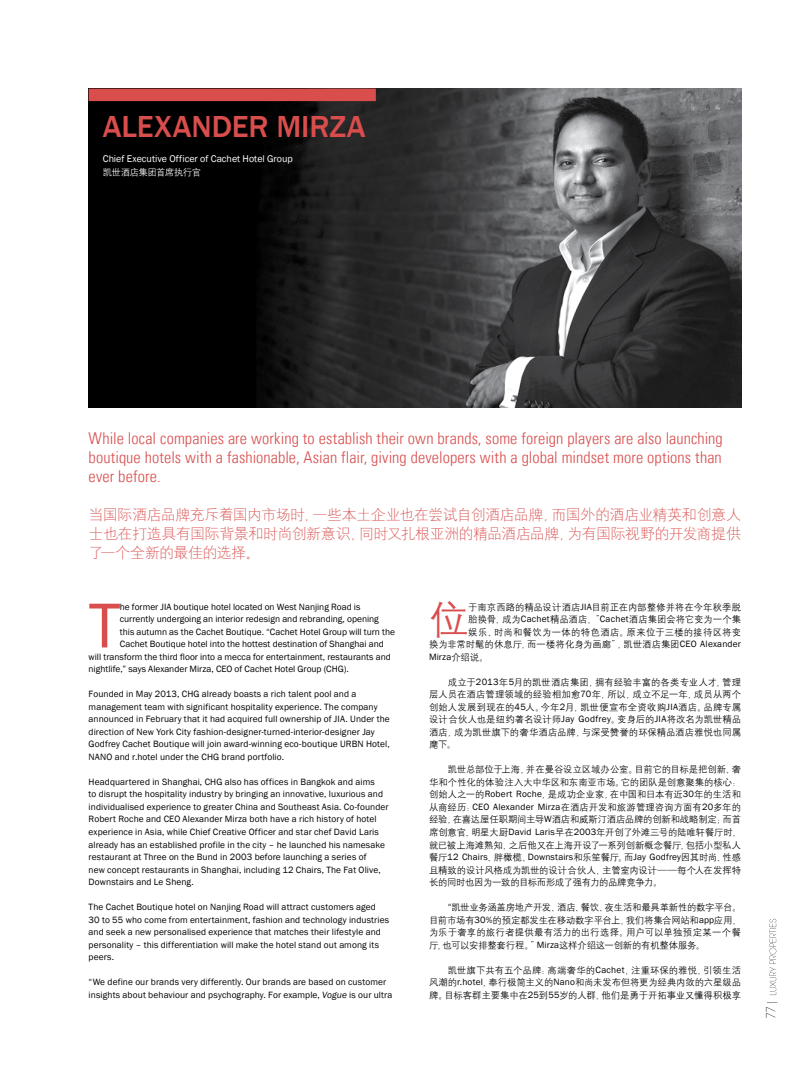
<style>
.page{position:relative;width:812px;height:1074px;background:#fff}
.page>*{position:absolute;margin:0;border:0;box-sizing:border-box;transform-origin:0 0}
.t1{font:65.62px "Franklin Gothic";color:#d94d4d}
.t2{font:39.25px "H Yg 2 gj";color:#d94d4d}
.t3{font:500 31.25px "Franklin Gothic";letter-spacing:-.005em;color:#d94d4d}
.t4{font:300 condensed 16.25px/18.8px "Univers LT";letter-spacing:.005em;color:#d94d4d;text-align:justify}
.t5{font:15px/18.8px "H Yg 1 gj";letter-spacing:-.04em;color:#d94d4d;text-align:justify}
.t6{font:200 12.5px "Avant Garde LT";color:#000}
.t7{font:10px "Franklin Gothic";color:#fff}
.t8{font:9.38px/12.5px "Franklin Gothic";letter-spacing:.01em;color:#000}
.t9{font:9.38px/12.5px "H Yg 2 gj";letter-spacing:-.01em;color:#000;text-align:justify}
.t10{font:9.38px "H Yg 2 gj";letter-spacing:-.055em;color:#fff}
.s1{font-style:italic}
.s2{font-family:"Franklin Gothic"}
.s3{font-family:"H Yg 2 gj"}
</style>
<div class="page">
<svg style="left:769px;top:919px;width:8px;height:77px"></svg>
<img style="left:89px;top:89px;width:652px;height:318px">
<div style="left:89px;top:89px;width:287px;height:12px;background:#d94d4d"></div>
<h3 class="t3" style="left:103px;top:107px;width:262px">ALEXANDER MIRZA</h3>
<p class="t7" style="left:103px;top:153px;width:191px">Chief Executive Officer of Cachet Hotel Group</p>
<p class="t10" style="left:103px;top:167px;width:100px">凯世酒店集团首席执行官</p>
<h3 class="t4" style="left:89px;top:429px;width:635px">While local companies are working to establish their own brands, some foreign players are also launching boutique hotels with a fashionable, Asian flair, giving developers with a global mindset more options than ever before.</h3>
<h3 class="t5" style="left:89px;top:505px;width:653px">当国际酒店品牌充斥着国内市场时，一些本土企业也在尝试自创酒店品牌，而国外的酒店业精英和创意人士也在打造具有国际背景和时尚创新意识，同时又扎根亚洲的精品酒店品牌，为有国际视野的开发商提供了一个全新的最佳的选择。</h3>
<h1 class="t1" style="left:89px;top:585px;width:33px">T</h1>
<p class="t8" style="left:120px;top:601px;width:242px">he former JIA boutique hotel located on West Nanjing Road is</p>
<p class="t8" style="left:120px;top:613px;width:260px">currently undergoing an interior redesign and rebranding, opening</p>
<p class="t8" style="left:120px;top:626px;width:277px">this autumn as the Cachet Boutique. “Cachet Hotel Group will turn the</p>
<p class="t8" style="left:120px;top:638px;width:265px">Cachet Boutique hotel into the hottest destination of Shanghai and</p>
<p class="t8" style="left:89px;top:651px;width:304px">will transform the third floor into a mecca for entertainment, restaurants and</p>
<p class="t8" style="left:89px;top:663px;width:261px">nightlife,” says Alexander Mirza, CEO of Cachet Hotel Group (CHG).</p>
<p class="t8" style="left:89px;top:688px;width:302px">Founded in May 2013, CHG already boasts a rich talent pool and a management team with significant hospitality experience. The company announced in February that it had acquired full ownership of JIA. Under the direction of New York City fashion-designer-turned-interior-designer Jay Godfrey Cachet Boutique will join award-winning eco-boutique URBN Hotel, NANO and r.hotel under the CHG brand portfolio.</p>
<p class="t8" style="left:89px;top:776px;width:301px">Headquartered in Shanghai, CHG also has offices in Bangkok and aims<br>to disrupt the hospitality industry by bringing an innovative, luxurious and individualised experience to greater China and Southeast Asia. Co-founder Robert Roche and CEO Alexander Mirza both have a rich history of hotel experience in Asia, while Chief Creative Officer and star chef David Laris already has an established profile in the city – he launched his namesake restaurant at Three on the Bund in 2003 before launching a series of<br>new concept restaurants in Shanghai, including 12 Chairs, The Fat Olive, Downstairs and Le Sheng.</p>
<p class="t8" style="left:89px;top:901px;width:302px">The Cachet Boutique hotel on Nanjing Road will attract customers aged 30 to 55 who come from entertainment, fashion and technology industries and seek a new personalised experience that matches their lifestyle and personality – this differentiation will make the hotel stand out among its peers.</p>
<p class="t8" style="left:89px;top:976px;width:305px">“We define our brands very differently. Our brands are based on customer insights about behaviour and psychography. For example, <span class="s1">Vogue</span> is our ultra</p>
<h2 class="t2" style="left:429px;top:600px;width:41px">位</h2>
<p class="t9" style="left:429px;top:601px;width:313px;text-align:right">于南京西路的精品设计酒店<span class="s2">JIA</span>目前正在内部整修并将在今年秋季脱<br>胎换骨，成为<span class="s2">Cachet</span>精品酒店，“<span class="s2">Cachet</span>酒店集团会将它变为一个集<br>娱乐、时尚和餐饮为一体的特色酒店。原来位于三楼的接待区将变<br>换为非常时髦的休息厅，而一楼将化身为画廊”，凯世酒店集团<span class="s2">CEO Alexander</span></p>
<p class="t8" style="left:429px;top:651px;width:61px">Mirza<span class="s3">介绍说。</span></p>
<p class="t9" style="left:429px;top:676px;width:313px;text-indent:19px">成立于<span class="s2">2013</span>年<span class="s2">5</span>月的凯世酒店集团，拥有经验丰富的各类专业人才，管理层人员在酒店管理领域的经验相加愈<span class="s2">70</span>年，所以，成立不足一年，成员从两个创始人发展到现在的<span class="s2">45</span>人。今年<span class="s2">2</span>月，凯世便宣布全资收购<span class="s2">JIA</span>酒店。品牌专属设计合伙人也是纽约著名设计师<span class="s2">Jay Godfrey</span>。变身后的<span class="s2">JIA</span>将改名为凯世精品酒店，成为凯世旗下的奢华酒店品牌，与深受赞誉的环保精品酒店雅悦也同属麾下。</p>
<p class="t9" style="left:429px;top:763px;width:313px;text-indent:19px">凯世总部位于上海，并在曼谷设立区域办公室。目前它的目标是把创新、奢华和个性化的体验注入大中华区和东南亚市场。它的团队是创意聚集的核心：创始人之一的<span class="s2">Robert Roche</span>，是成功企业家，在中国和日本有近<span class="s2">30</span>年的生活和从商经历：<span class="s2">CEO Alexander Mirza</span>在酒店开发和旅游管理咨询方面有<span class="s2">20</span>多年的经验，在喜达屋任职期间主导<span class="s2">W</span>酒店和威斯汀酒店品牌的创新和战略制定；而首席创意官、明星大厨<span class="s2">David Laris</span>早在<span class="s2">2003</span>年开创了外滩三号的陆唯轩餐厅时，就已被上海滩熟知，之后他又在上海开设了一系列创新概念餐厅，包括小型私人</p>
<p class="t8" style="left:429px;top:851px;width:313px"><span class="s3">餐厅</span>12 Chairs<span class="s3">、胖橄榄、</span>Downstairs<span class="s3">和乐笙餐厅。而</span>Jay Godfrey<span class="s3">因其时尚、性感</span></p>
<p class="t9" style="left:429px;top:863px;width:313px">且精致的设计风格成为凯世的设计合伙人，主管室内设计——每个人在发挥特长的同时也因为一致的目标而形成了强有力的品牌竞争力。</p>
<p class="t9" style="left:429px;top:901px;width:313px;text-indent:19px"><span class="s2">“</span>凯世业务涵盖房地产开发、酒店、餐饮、夜生活和最具革新性的数字平台。目前市场有<span class="s2">30%</span>的预定都发生在移动数字平台上，我们将集合网站和<span class="s2">app</span>应用，为乐于奢享的旅行者提供最有活力的出行选择。用户可以单独预定某一个餐厅，也可以安排整套行程。”<span class="s2">Mirza</span>这样介绍这一创新的有机整体服务。</p>
<p class="t9" style="left:429px;top:963px;width:313px;text-indent:19px">凯世旗下共有五个品牌：高端奢华的<span class="s2">Cachet</span>，注重环保的雅悦，引领生活风潮的<span class="s2">r.hotel</span>，奉行极简主义的<span class="s2">Nano</span>和尚未发布但将更为经典内敛的六星级品牌。目标客群主要集中在<span class="s2">25</span>到<span class="s2">55</span>岁的人群，他们是勇于开拓事业又懂得积极享</p>
<h3 class="t6" style="left:763px;top:1019px;width:15px;rotate:-90deg">77</h3>
</div>
